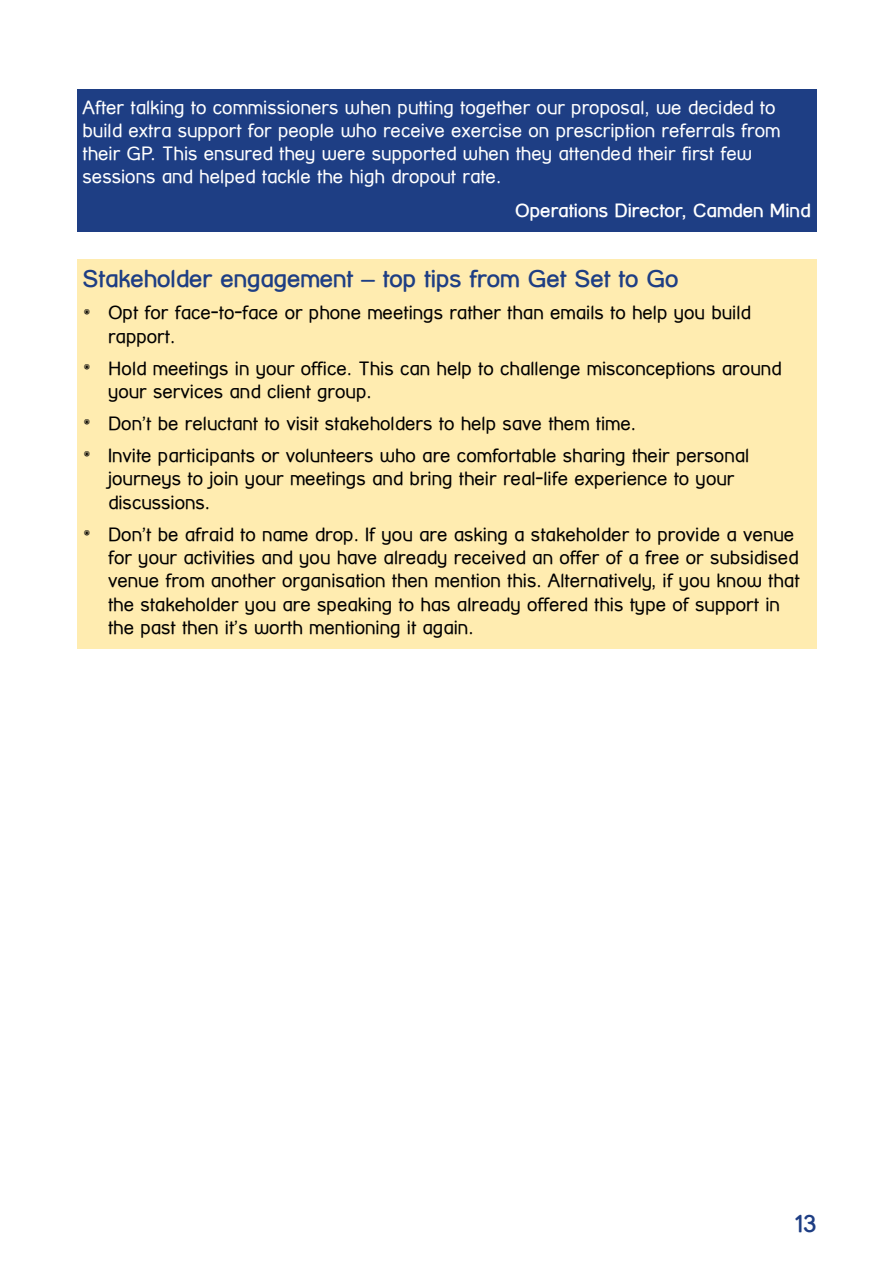
<style>
.page{position:relative;width:893px;height:1263px;background:#fff}
.page>*{position:absolute;margin:0;border:0;box-sizing:border-box;transform-origin:0 0}
.t1{font:700 24px "Street Corner";color:#1e3e84}
.t2{font:18.75px/23.2px "Street Corner";color:#000}
.t3{font:18.75px/23.2px "Street Corner";color:#fff}
.t4{font:700 18.75px "Street Corner";color:#fff}
.s1{font-size:28.5px}
</style>
<div class="page">
<div style="left:77px;top:89px;width:739px;height:143px;background:#1e3e84"></div>
<div style="left:77px;top:259px;width:739px;height:390px;background:#ffecb0"></div>
<p class="t3" style="left:83px;top:95px;width:699px">After talking to commissioners when putting together our proposal, we decided to build extra support for people who receive exercise on prescription referrals from their GP. This ensured they were supported when they attended their first few sessions and helped tackle the high dropout rate.</p>
<p class="t4" style="left:515px;top:200px;width:297px">Operations Director, Camden Mind</p>
<p class="t1" style="left:83px;top:265px;width:598px">Stakeholder engagement – top tips from Get Set to Go</p>
<p class="t2" style="left:108px;top:301px;width:644px;text-indent:-25px"><span class="s1">•</span> Opt for face-to-face or phone meetings rather than emails to help you build rapport.</p>
<p class="t2" style="left:108px;top:357px;width:675px;text-indent:-25px"><span class="s1">•</span> Hold meetings in your office. This can help to challenge misconceptions around your services and client group.</p>
<p class="t2" style="left:83px;top:412px;width:555px"><span class="s1">•</span> Don’t be reluctant to visit stakeholders to help save them time.</p>
<p class="t2" style="left:108px;top:444px;width:643px;text-indent:-25px"><span class="s1">•</span> Invite participants or volunteers who are comfortable sharing their personal journeys to join your meetings and bring their real-life experience to your discussions.</p>
<p class="t2" style="left:108px;top:522px;width:693px;text-indent:-25px"><span class="s1">•</span> Don’t be afraid to name drop. If you are asking a stakeholder to provide a venue for your activities and you have already received an offer of a free or subsidised venue from another organisation then mention this. Alternatively, if you know that the stakeholder you are speaking to has already offered this type of support in the past then it’s worth mentioning it again.</p>
<p class="t1" style="left:794px;top:1209px;width:24px">13</p>
</div>
